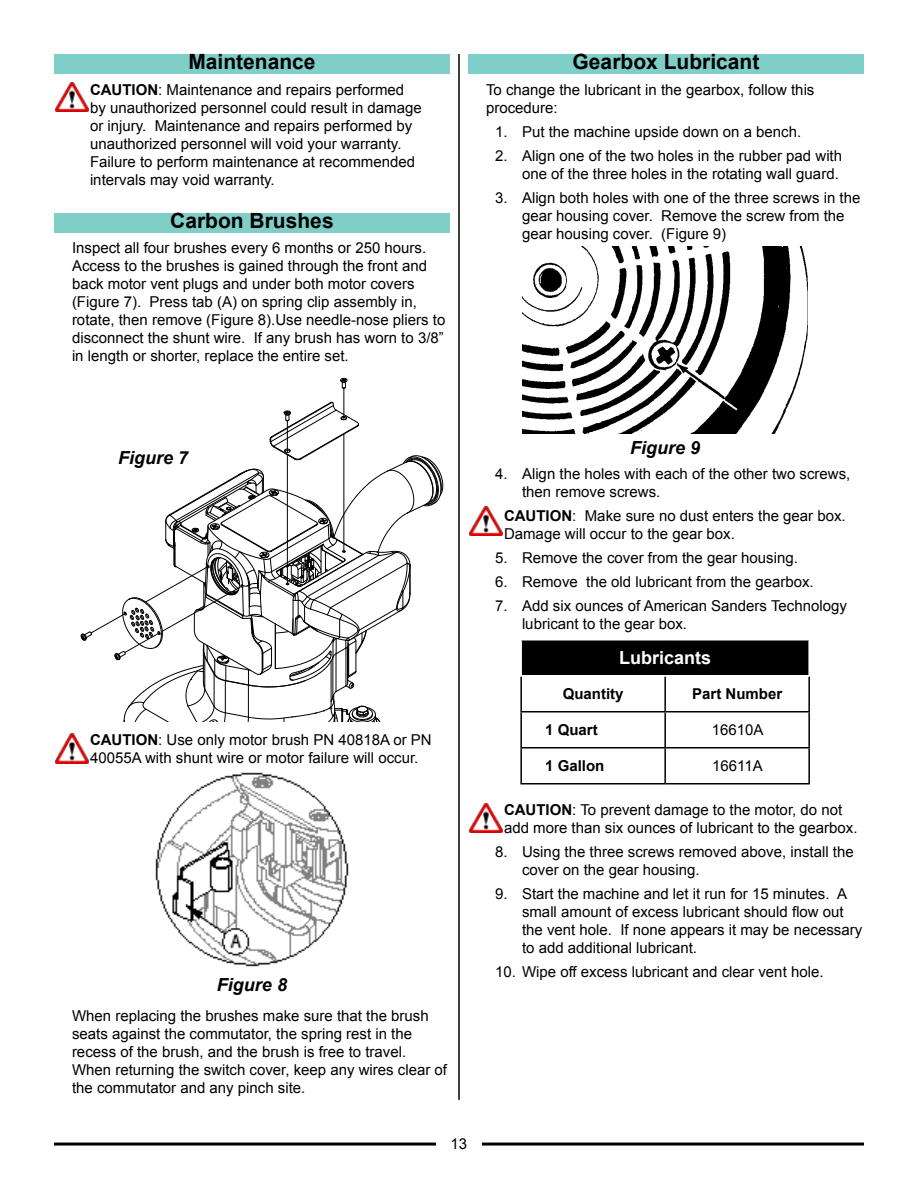
<style>
.page{position:relative;width:918px;height:1188px;background:#fff}
.page>*{position:absolute;margin:0;border:0;box-sizing:border-box;transform-origin:0 0}
.t1{font:700 21px "Arial";color:#000}
.t2{font:italic 700 18px "Arial";color:#000}
.t3{font:700 18px "Arial";color:#fff}
.t4{font:15px/18px "Arial";color:#000}
.t5{font:700 15px "Arial";color:#000}
.s1{font-weight:700}
</style>
<div class="page">
<div style="left:54px;top:54px;width:396px;height:20px;background:#80cec8"></div>
<div style="left:54px;top:213px;width:396px;height:19px;background:#80cec8"></div>
<div style="left:468px;top:54px;width:396px;height:20px;background:#80cec8"></div>
<hr style="left:54px;top:1143px;width:382px;height:3px;background:#000">
<hr style="left:482px;top:1143px;width:382px;height:3px;background:#000">
<hr style="left:344px;top:388px;width:1px;height:32px;background:#000">
<svg style="left:340px;top:377px;width:8px;height:12px"></svg>
<svg style="left:80px;top:401px;width:364px;height:321px"></svg>
<img style="left:155px;top:772px;width:194px;height:195px">
<img style="left:522px;top:246px;width:286px;height:188px">
<div style="left:521px;top:640px;width:288px;height:36px;background:#000"></div>
<hr style="left:520px;top:676px;width:2px;height:35px;background:#000">
<hr style="left:664px;top:676px;width:2px;height:35px;background:#000">
<hr style="left:808px;top:676px;width:2px;height:35px;background:#000">
<hr style="left:520px;top:711px;width:145px;height:1px;background:#000">
<hr style="left:520px;top:712px;width:2px;height:35px;background:#000">
<hr style="left:665px;top:711px;width:145px;height:1px;background:#000">
<hr style="left:664px;top:712px;width:2px;height:35px;background:#000">
<hr style="left:808px;top:712px;width:2px;height:35px;background:#000">
<hr style="left:520px;top:747px;width:145px;height:1px;background:#000">
<hr style="left:520px;top:748px;width:2px;height:35px;background:#000">
<hr style="left:665px;top:747px;width:145px;height:1px;background:#000">
<hr style="left:664px;top:748px;width:2px;height:35px;background:#000">
<hr style="left:808px;top:748px;width:2px;height:35px;background:#000">
<hr style="left:520px;top:783px;width:145px;height:1px;background:#000">
<hr style="left:665px;top:783px;width:145px;height:1px;background:#000">
<hr style="left:808px;top:640px;width:2px;height:35px;background:#fff">
<hr style="left:520px;top:640px;width:2px;height:35px;background:#fff">
<hr style="left:520px;top:675px;width:145px;height:1px;background:#fff">
<hr style="left:665px;top:675px;width:145px;height:1px;background:#fff">
<img style="left:56px;top:83px;width:33px;height:29px">
<img style="left:470px;top:803px;width:33px;height:30px">
<img style="left:470px;top:506px;width:33px;height:30px">
<img style="left:56px;top:734px;width:33px;height:29px">
<hr style="left:458px;top:54px;width:2px;height:1046px;background:#000">
<h1 class="t1" style="left:188px;top:48px;width:129px">Maintenance</h1>
<p class="t4" style="left:90px;top:81px;width:333px"><span class="s1">CAUTION</span>: Maintenance and repairs performed by unauthorized personnel could result in damage or injury. Maintenance and repairs performed by unauthorized personnel will void your warranty.<br>Failure to perform maintenance at recommended intervals may void warranty.</p>
<h1 class="t1" style="left:170px;top:207px;width:165px">Carbon Brushes</h1>
<p class="t4" style="left:72px;top:239px;width:375px">Inspect all four brushes every 6 months or 250 hours.<br>Access to the brushes is gained through the front and back motor vent plugs and under both motor covers (Figure 7). Press tab (A) on spring clip assembly in, rotate, then remove (Figure 8).Use needle-nose pliers to disconnect the shunt wire. If any brush has worn to 3/8” in length or shorter, replace the entire set.</p>
<h1 class="t1" style="left:573px;top:48px;width:188px">Gearbox Lubricant</h1>
<p class="t4" style="left:486px;top:81px;width:330px">To change the lubricant in the gearbox, follow this procedure:</p>
<p class="t4" style="left:495px;top:123px;width:308px">1. Put the machine upside down on a bench.</p>
<p class="t4" style="left:495px;top:147px;width:349px;text-align:right">2. Align one of the two holes in the rubber pad with one of the three holes in the rotating wall guard.</p>
<p class="t4" style="left:522px;top:189px;width:340px;text-indent:-27px">3. Align both holes with one of the three screws in the gear housing cover. Remove the screw from the gear housing cover. (Figure 9)</p>
<p class="t2" style="left:118px;top:446px;width:72px">Figure 7</p>
<p class="t4" style="left:90px;top:731px;width:343px"><span class="s1">CAUTION</span>: Use only motor brush PN 40818A or PN<br>40055A with shunt wire or motor failure will occur.</p>
<p class="t2" style="left:217px;top:973px;width:72px">Figure 8</p>
<p class="t4" style="left:72px;top:1007px;width:377px">When replacing the brushes make sure that the brush seats against the commutator, the spring rest in the recess of the brush, and the brush is free to travel.<br>When returning the switch cover, keep any wires clear of the commutator and any pinch site.</p>
<p class="t4" style="left:451px;top:1135px;width:18px">13</p>
<p class="t2" style="left:630px;top:436px;width:72px">Figure 9</p>
<p class="t4" style="left:522px;top:465px;width:330px;text-indent:-27px">4. Align the holes with each of the other two screws, then remove screws.</p>
<p class="t4" style="left:504px;top:507px;width:343px"><span class="s1">CAUTION</span>: Make sure no dust enters the gear box.<br>Damage will occur to the gear box.</p>
<p class="t4" style="left:495px;top:549px;width:304px">5. Remove the cover from the gear housing.</p>
<p class="t4" style="left:495px;top:573px;width:320px">6. Remove the old lubricant from the gearbox.</p>
<p class="t4" style="left:522px;top:597px;width:326px;text-indent:-27px">7. Add six ounces of American Sanders Technology lubricant to the gear box.</p>
<p class="t3" style="left:619px;top:646px;width:94px">Lubricants</p>
<p class="t5" style="left:563px;top:684px;width:62px">Quantity</p>
<p class="t5" style="left:692px;top:684px;width:92px">Part Number</p>
<p class="t5" style="left:545px;top:720px;width:54px">1 Quart</p>
<p class="t4" style="left:712px;top:721px;width:53px">16610A</p>
<p class="t5" style="left:545px;top:756px;width:61px">1 Gallon</p>
<p class="t4" style="left:712px;top:757px;width:52px">16611A</p>
<p class="t4" style="left:504px;top:801px;width:355px"><span class="s1">CAUTION</span>: To prevent damage to the motor, do not add more than six ounces of lubricant to the gearbox.</p>
<p class="t4" style="left:522px;top:843px;width:333px;text-indent:-27px">8. Using the three screws removed above, install the cover on the gear housing.</p>
<p class="t4" style="left:522px;top:885px;width:342px;text-indent:-27px">9. Start the machine and let it run for 15 minutes. A small amount of excess lubricant should flow out the vent hole. If none appears it may be necessary to add additional lubricant.</p>
<p class="t4" style="left:495px;top:963px;width:330px">10. Wipe off excess lubricant and clear vent hole.</p>
</div>
